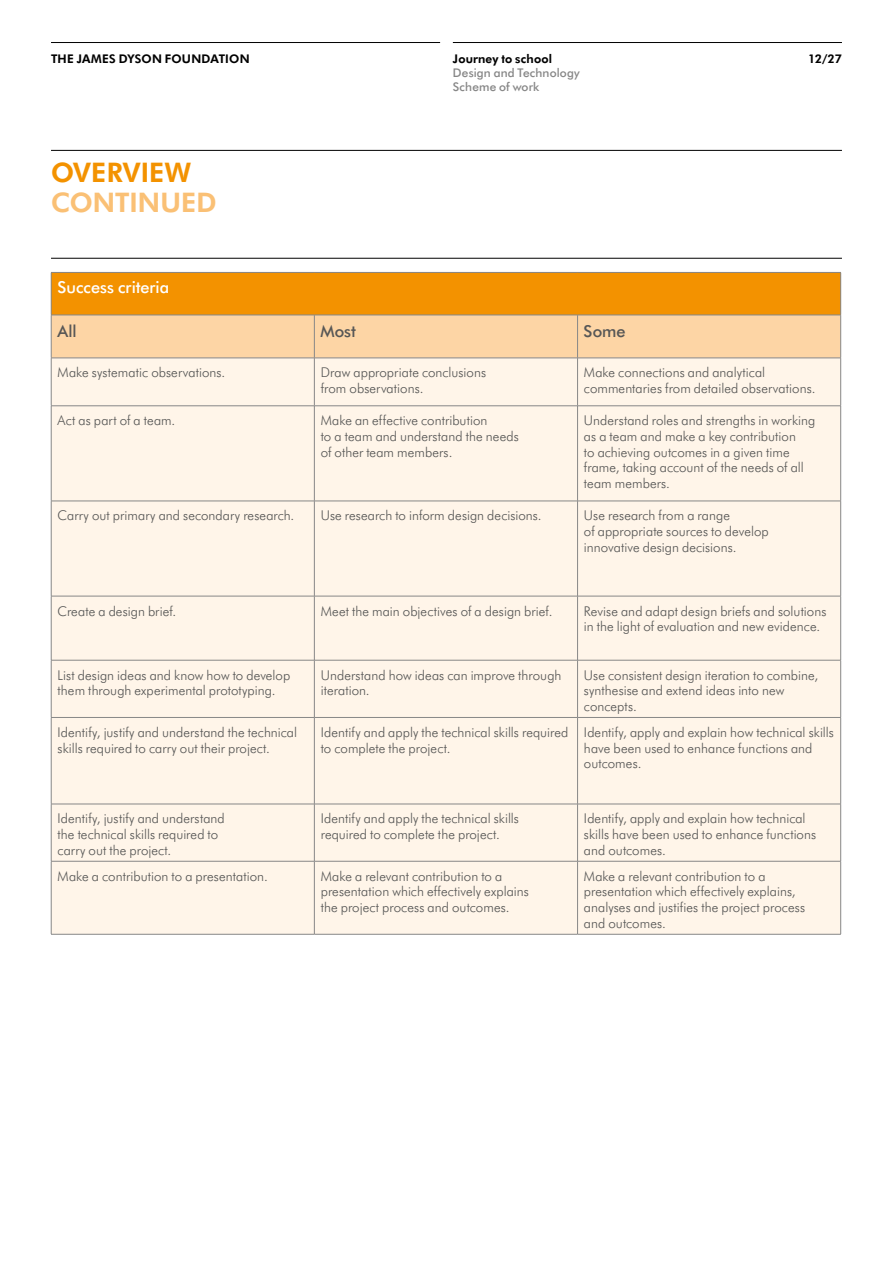
<style>
.page{position:relative;width:893px;height:1263px;background:#fff}
.page>*{position:absolute;margin:0;border:0;box-sizing:border-box;transform-origin:0 0}
.t1{font:800 27px "Futura B Tfor Dyson";letter-spacing:.005em;color:#fac075}
.t2{font:800 27px "Futura B Tfor Dyson";letter-spacing:.005em;color:#f39200}
.t3{font:500 16.5px "Futura B Tfor Dyson";letter-spacing:.005em;color:#fff}
.t4{font:500 16.5px "Futura B Tfor Dyson";letter-spacing:.005em;color:#575756}
.t5{font:300 13.5px/15.8px "Futura B Tfor Dyson";letter-spacing:.01em;color:#575756}
.t6{font:800 12px "Futura B Tfor Dyson";letter-spacing:.015em;color:#000}
.t7{font:500 12px/14px "Futura B Tfor Dyson";letter-spacing:.015em;color:#878787}
</style>
<div class="page">
<hr style="left:51px;top:42px;width:389px;height:1px;background:#000">
<hr style="left:453px;top:42px;width:389px;height:1px;background:#000">
<hr style="left:51px;top:150px;width:791px;height:1px;background:#000">
<hr style="left:51px;top:258px;width:791px;height:1px;background:#000">
<div style="left:51px;top:272px;width:790px;height:43px;background:#f39200"></div>
<div style="left:52px;top:316px;width:788px;height:42px;background:#fdd5a5"></div>
<div style="left:52px;top:359px;width:788px;height:575px;background:#fff5e9"></div>
<hr style="left:51px;top:272px;width:263px;height:1px;background:#878787">
<hr style="left:51px;top:273px;width:1px;height:42px;background:#878787">
<hr style="left:314px;top:272px;width:264px;height:1px;background:#878787">
<hr style="left:578px;top:272px;width:263px;height:1px;background:#878787">
<hr style="left:840px;top:273px;width:1px;height:42px;background:#878787">
<hr style="left:51px;top:315px;width:263px;height:1px;background:#878787">
<hr style="left:314px;top:315px;width:264px;height:1px;background:#878787">
<hr style="left:578px;top:315px;width:263px;height:1px;background:#878787">
<hr style="left:51px;top:315px;width:1px;height:43px;background:#878787">
<hr style="left:314px;top:315px;width:1px;height:43px;background:#878787">
<hr style="left:577px;top:315px;width:1px;height:43px;background:#878787">
<hr style="left:840px;top:315px;width:1px;height:43px;background:#878787">
<hr style="left:51px;top:358px;width:263px;height:1px;background:#878787">
<hr style="left:51px;top:358px;width:1px;height:48px;background:#878787">
<hr style="left:314px;top:358px;width:264px;height:1px;background:#878787">
<hr style="left:314px;top:358px;width:1px;height:48px;background:#878787">
<hr style="left:578px;top:358px;width:263px;height:1px;background:#878787">
<hr style="left:577px;top:358px;width:1px;height:48px;background:#878787">
<hr style="left:840px;top:358px;width:1px;height:48px;background:#878787">
<hr style="left:51px;top:405px;width:263px;height:1px;background:#878787">
<hr style="left:51px;top:406px;width:1px;height:95px;background:#878787">
<hr style="left:314px;top:405px;width:264px;height:1px;background:#878787">
<hr style="left:314px;top:406px;width:1px;height:95px;background:#878787">
<hr style="left:578px;top:405px;width:263px;height:1px;background:#878787">
<hr style="left:577px;top:406px;width:1px;height:95px;background:#878787">
<hr style="left:840px;top:406px;width:1px;height:95px;background:#878787">
<hr style="left:51px;top:501px;width:263px;height:1px;background:#878787">
<hr style="left:51px;top:501px;width:1px;height:95px;background:#878787">
<hr style="left:314px;top:501px;width:264px;height:1px;background:#878787">
<hr style="left:314px;top:501px;width:1px;height:95px;background:#878787">
<hr style="left:578px;top:501px;width:263px;height:1px;background:#878787">
<hr style="left:577px;top:501px;width:1px;height:95px;background:#878787">
<hr style="left:840px;top:501px;width:1px;height:95px;background:#878787">
<hr style="left:51px;top:596px;width:263px;height:1px;background:#878787">
<hr style="left:51px;top:596px;width:1px;height:64px;background:#878787">
<hr style="left:314px;top:596px;width:264px;height:1px;background:#878787">
<hr style="left:314px;top:596px;width:1px;height:64px;background:#878787">
<hr style="left:578px;top:596px;width:263px;height:1px;background:#878787">
<hr style="left:577px;top:596px;width:1px;height:64px;background:#878787">
<hr style="left:840px;top:596px;width:1px;height:64px;background:#878787">
<hr style="left:51px;top:660px;width:263px;height:1px;background:#878787">
<hr style="left:51px;top:660px;width:1px;height:57px;background:#878787">
<hr style="left:314px;top:660px;width:264px;height:1px;background:#878787">
<hr style="left:314px;top:660px;width:1px;height:57px;background:#878787">
<hr style="left:578px;top:660px;width:263px;height:1px;background:#878787">
<hr style="left:577px;top:660px;width:1px;height:57px;background:#878787">
<hr style="left:840px;top:660px;width:1px;height:57px;background:#878787">
<hr style="left:51px;top:717px;width:263px;height:1px;background:#878787">
<hr style="left:51px;top:718px;width:1px;height:86px;background:#878787">
<hr style="left:314px;top:717px;width:264px;height:1px;background:#878787">
<hr style="left:314px;top:718px;width:1px;height:86px;background:#878787">
<hr style="left:578px;top:717px;width:263px;height:1px;background:#878787">
<hr style="left:577px;top:718px;width:1px;height:86px;background:#878787">
<hr style="left:840px;top:718px;width:1px;height:86px;background:#878787">
<hr style="left:51px;top:804px;width:263px;height:1px;background:#878787">
<hr style="left:51px;top:804px;width:1px;height:57px;background:#878787">
<hr style="left:314px;top:804px;width:264px;height:1px;background:#878787">
<hr style="left:314px;top:804px;width:1px;height:57px;background:#878787">
<hr style="left:578px;top:804px;width:263px;height:1px;background:#878787">
<hr style="left:577px;top:804px;width:1px;height:57px;background:#878787">
<hr style="left:840px;top:804px;width:1px;height:57px;background:#878787">
<hr style="left:51px;top:861px;width:263px;height:1px;background:#878787">
<hr style="left:51px;top:861px;width:1px;height:73px;background:#878787">
<hr style="left:314px;top:861px;width:264px;height:1px;background:#878787">
<hr style="left:314px;top:861px;width:1px;height:73px;background:#878787">
<hr style="left:578px;top:861px;width:263px;height:1px;background:#878787">
<hr style="left:577px;top:861px;width:1px;height:73px;background:#878787">
<hr style="left:840px;top:861px;width:1px;height:73px;background:#878787">
<hr style="left:51px;top:934px;width:263px;height:1px;background:#878787">
<hr style="left:314px;top:934px;width:264px;height:1px;background:#878787">
<hr style="left:578px;top:934px;width:263px;height:1px;background:#878787">
<p class="t6" style="left:51px;top:50px;width:200px">THE JAMES DYSON FOUNDATION</p>
<h1 class="t2" style="left:51px;top:153px;width:142px">OVERVIEW</h1>
<h1 class="t1" style="left:51px;top:183px;width:167px">CONTINUED</h1>
<p class="t6" style="left:453px;top:50px;width:101px">Journey to school</p>
<p class="t6" style="left:808px;top:50px;width:35px">12/27</p>
<p class="t7" style="left:453px;top:65px;width:128px">Design and Technology<br>Scheme of work</p>
<p class="t3" style="left:58px;top:275px;width:113px">Success criteria</p>
<p class="t4" style="left:58px;top:320px;width:21px">All</p>
<p class="t4" style="left:320px;top:319px;width:37px">Most</p>
<p class="t4" style="left:584px;top:319px;width:44px">Some</p>
<p class="t5" style="left:58px;top:364px;width:169px">Make systematic observations.</p>
<p class="t5" style="left:321px;top:364px;width:167px">Draw appropriate conclusions from observations.</p>
<p class="t5" style="left:584px;top:364px;width:233px">Make connections and analytical commentaries from detailed observations.</p>
<p class="t5" style="left:58px;top:412px;width:119px">Act as part of a team.</p>
<p class="t5" style="left:321px;top:412px;width:200px">Make an effective contribution<br>to a team and understand the needs of other team members.</p>
<p class="t5" style="left:584px;top:412px;width:233px">Understand roles and strengths in working as a team and make a key contribution<br>to achieving outcomes in a given time frame, taking account of the needs of all team members.</p>
<p class="t5" style="left:58px;top:507px;width:238px">Carry out primary and secondary research.</p>
<p class="t5" style="left:321px;top:507px;width:222px">Use research to inform design decisions.</p>
<p class="t5" style="left:584px;top:507px;width:186px">Use research from a range<br>of appropriate sources to develop innovative design decisions.</p>
<p class="t5" style="left:58px;top:602px;width:120px">Create a design brief.</p>
<p class="t5" style="left:321px;top:602px;width:233px">Meet the main objectives of a design brief.</p>
<p class="t5" style="left:584px;top:602px;width:244px">Revise and adapt design briefs and solutions in the light of evaluation and new evidence.</p>
<p class="t5" style="left:58px;top:666px;width:234px">List design ideas and know how to develop them through experimental prototyping.</p>
<p class="t5" style="left:321px;top:666px;width:242px">Understand how ideas can improve through iteration.</p>
<p class="t5" style="left:584px;top:666px;width:236px">Use consistent design iteration to combine, synthesise and extend ideas into new concepts.</p>
<p class="t5" style="left:58px;top:724px;width:241px">Identify, justify and understand the technical skills required to carry out their project.</p>
<p class="t5" style="left:321px;top:724px;width:249px">Identify and apply the technical skills required to complete the project.</p>
<p class="t5" style="left:584px;top:724px;width:251px">Identify, apply and explain how technical skills have been used to enhance functions and outcomes.</p>
<p class="t5" style="left:58px;top:810px;width:169px">Identify, justify and understand the technical skills required to carry out the project.</p>
<p class="t5" style="left:321px;top:810px;width:200px">Identify and apply the technical skills required to complete the project.</p>
<p class="t5" style="left:584px;top:810px;width:234px">Identify, apply and explain how technical skills have been used to enhance functions and outcomes.</p>
<p class="t5" style="left:58px;top:867px;width:212px">Make a contribution to a presentation.</p>
<p class="t5" style="left:321px;top:867px;width:210px">Make a relevant contribution to a presentation which effectively explains the project process and outcomes.</p>
<p class="t5" style="left:584px;top:867px;width:223px">Make a relevant contribution to a presentation which effectively explains, analyses and justifies the project process and outcomes.</p>
</div>
